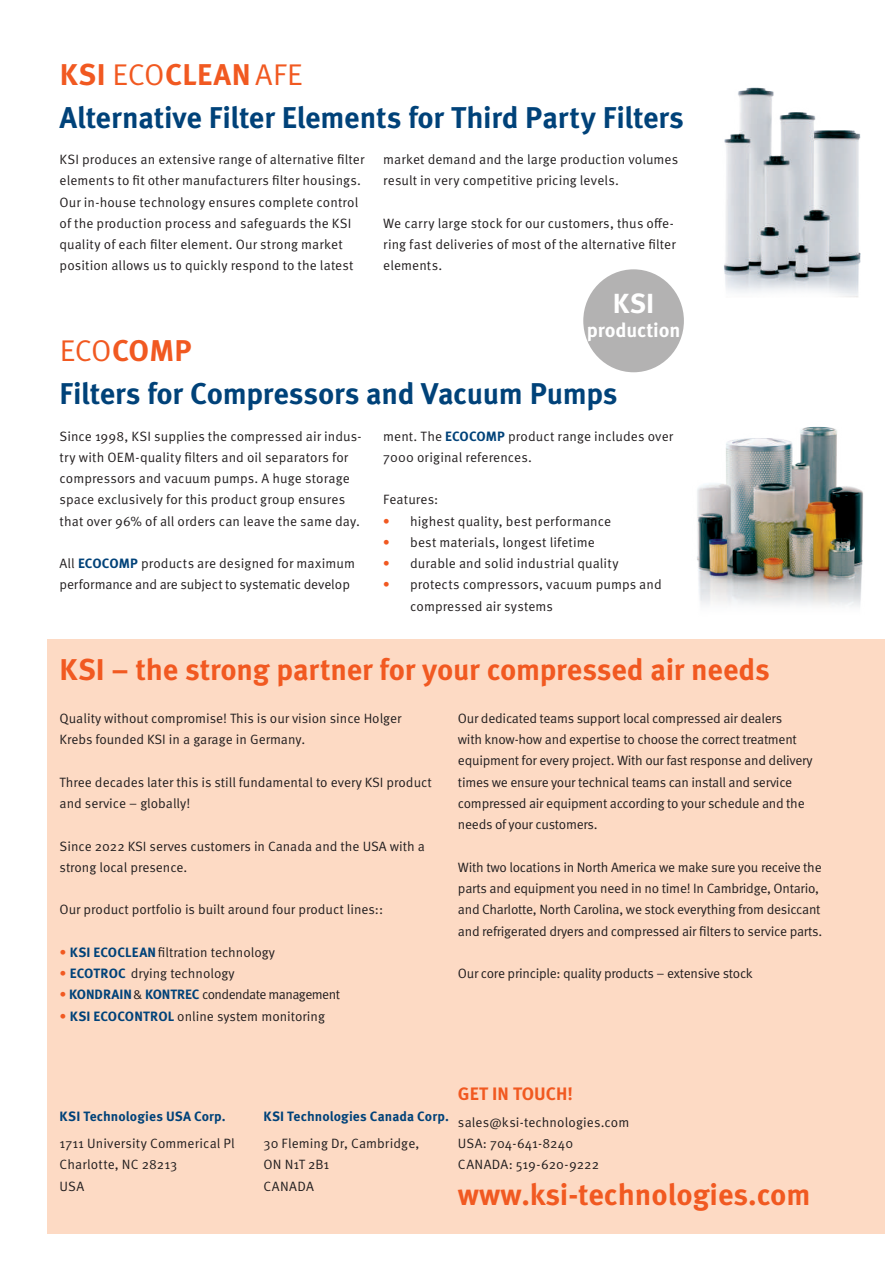
<style>
.page{position:relative;width:893px;height:1263px;background:#fff}
.page>*{position:absolute;margin:0;border:0;box-sizing:border-box;transform-origin:0 0}
.t1{font:700 30px "Meta OT";letter-spacing:-.01em;color:#004279}
.t2{font:700 30px "Meta OT";letter-spacing:-.005em;color:#f15921}
.t3{font:700 30px "Meta OT";letter-spacing:.015em;color:#f15921}
.t4{font:700 27.6px "Meta OT";color:#fff}
.t5{font:700 19.8px "Meta OT";letter-spacing:-.01em;color:#fff}
.t6{font:700 18px "Meta OT";color:#f15921}
.t7{font:13.5px/21.3px "Meta OT";color:#231f20}
.t8{font:13.5px/21.3px "Meta OT";letter-spacing:-.02em;color:#231f20}
.t9{font:700 13.5px "Meta OT";letter-spacing:.005em;color:#004279}
.t10{font:13.5px "Meta OT";letter-spacing:-.04em;color:#231f20}
.s1{font-weight:400}
.s2{font-weight:700;color:#004279}
.s3{font-weight:700;color:#f15921}
.s4{color:#f15921}
</style>
<div class="page">
<div style="left:47px;top:639px;width:837px;height:594px;background:#fddac4"></div>
<img style="left:724px;top:87px;width:137px;height:210px">
<img style="left:697px;top:426px;width:166px;height:181px">
<div style="left:583px;top:269px;width:101px;height:103px;background:#b3b2b2;border-radius:50%"></div>
<h1 class="t3" style="left:60px;top:56px;width:245px">KSI <span class="s1">ECO</span>CLEAN<span class="s1">AFE</span></h1>
<h1 class="t1" style="left:60px;top:98px;width:626px">Alternative Filter Elements for Third Party Filters</h1>
<p class="t7" style="left:60px;top:149px;width:306px">KSI produces an extensive range of alternative filter elements to fit other manufacturers filter housings.<br>Our in-house technology ensures complete control of the production process and safeguards the KSI quality of each filter element. Our strong market position allows us to quickly respond to the latest</p>
<p class="t7" style="left:383px;top:149px;width:297px">market demand and the large production volumes result in very competitive pricing levels.</p>
<p class="t7" style="left:383px;top:213px;width:294px">We carry large stock for our customers, thus offe&shy;ring fast deliveries of most of the alternative filter elements.</p>
<h1 class="t2" style="left:60px;top:332px;width:133px"><span class="s1">ECO</span>COMP</h1>
<h2 class="t4" style="left:613px;top:286px;width:43px">KSI</h2>
<h3 class="t5" style="left:587px;top:317px;width:95px">production</h3>
<h1 class="t1" style="left:60px;top:375px;width:560px">Filters for Compressors and Vacuum Pumps</h1>
<p class="t7" style="left:60px;top:425px;width:304px">Since 1998, KSI supplies the compressed air indus&shy;try with OEM-quality filters and oil separators for compressors and vacuum pumps. A huge storage space exclusively for this product group ensures that over 96% of all orders can leave the same day.</p>
<p class="t7" style="left:60px;top:553px;width:297px">All <span class="s2">ECOCOMP</span> products are designed for maximum performance and are subject to systematic develop</p>
<p class="t7" style="left:383px;top:425px;width:292px">ment. The <span class="s2">ECOCOMP</span> product range includes over<br>7000 original references.</p>
<p class="t7" style="left:383px;top:489px;width:57px">Features:</p>
<p class="t7" style="left:383px;top:510px;width:229px"><span class="s3">•</span> highest quality, best performance</p>
<p class="t7" style="left:383px;top:532px;width:213px"><span class="s3">•</span> best materials, longest lifetime</p>
<p class="t7" style="left:383px;top:553px;width:237px"><span class="s3">•</span> durable and solid industrial quality</p>
<p class="t7" style="left:410px;top:574px;width:253px;text-indent:-27px"><span class="s3">•</span> protects compressors, vacuum pumps and compressed air systems</p>
<h1 class="t2" style="left:60px;top:651px;width:712px">KSI – the strong partner for your compressed air needs</h1>
<p class="t7" style="left:60px;top:708px;width:344px">Quality without compromise! This is our vision since Holger<br>Krebs founded KSI in a garage in Germany.</p>
<p class="t7" style="left:60px;top:771px;width:374px">Three decades later this is still fundamental to every KSI product and service – globally!</p>
<p class="t7" style="left:60px;top:835px;width:367px">Since 2022 KSI serves customers in Canada and the USA with a strong local presence.</p>
<p class="t7" style="left:60px;top:899px;width:325px">Our product portfolio is built around four product lines::</p>
<p class="t7" style="left:60px;top:942px;width:217px"><span class="s4">•</span> <span class="s2">KSI ECOCLEAN</span>filtration technology</p>
<p class="t7" style="left:60px;top:963px;width:177px"><span class="s4">•</span> <span class="s2">ECOTROC</span> drying technology</p>
<p class="t10" style="left:60px;top:986px;width:282px"><span class="s4">•</span> <span class="s2">KONDRAIN</span>&amp; <span class="s2">KONTREC</span> condendate management</p>
<p class="t7" style="left:60px;top:1005px;width:267px"><span class="s4">•</span> <span class="s2">KSI ECOCONTROL</span> online system monitoring</p>
<p class="t8" style="left:458px;top:708px;width:356px">Our dedicated teams support local compressed air dealers<br>with know-how and expertise to choose the correct treatment equipment for every project. With our fast response and delivery times we ensure your technical teams can install and service compressed air equipment according to your schedule and the needs of your customers.</p>
<p class="t8" style="left:458px;top:857px;width:366px">With two locations in North America we make sure you receive the parts and equipment you need in no time! In Cambridge, Ontario, and Charlotte, North Carolina, we stock everything from desiccant and refrigerated dryers and compressed air filters to service parts.</p>
<p class="t8" style="left:458px;top:963px;width:296px">Our core principle: quality products – extensive stock</p>
<p class="t9" style="left:60px;top:1108px;width:168px">KSI Technologies USA Corp.</p>
<p class="t7" style="left:60px;top:1133px;width:177px">1711 University Commerical Pl<br>Charlotte, NC 28213<br>USA</p>
<p class="t9" style="left:263px;top:1108px;width:187px">KSI Technologies Canada Corp.</p>
<p class="t7" style="left:263px;top:1133px;width:158px">30 Fleming Dr, Cambridge,<br>ON N1T 2B1<br>CANADA</p>
<h3 class="t6" style="left:458px;top:1082px;width:116px">GET IN TOUCH!</h3>
<p class="t7" style="left:458px;top:1112px;width:173px">sales@ksi-technologies.com<br>USA: 704-641-8240<br>CANADA: 519-620-9222</p>
<h1 class="t2" style="left:458px;top:1176px;width:354px">www.ksi-technologies.com</h1>
</div>
